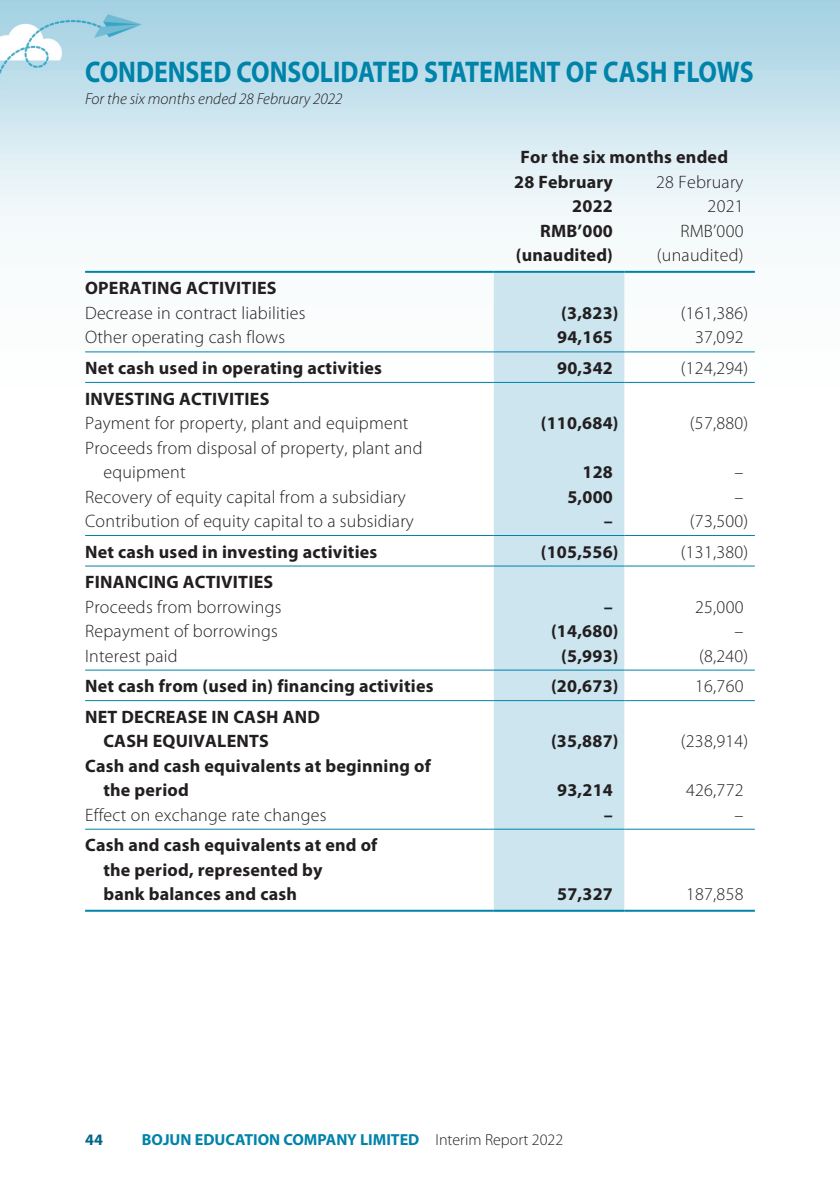
<style>
.page{position:relative;width:840px;height:1191px;background:#fff}
.page>*{position:absolute;margin:0;border:0;box-sizing:border-box;transform-origin:0 0}
.t1{font:700 30px "Myriad Pro";color:#0083a9;scale:.86 1}
._50_Table_txt{font:700 18px "Myriad Pro";letter-spacing:.01em;color:#231f20}
._50_Table_txt-2{font:300 18px "Myriad Pro";letter-spacing:.015em;color:#231f20}
.t2{font:700 16px "Myriad Pro";color:#0083a9}
.t3{font:italic 300 16px "Myriad Pro";color:#231f20}
.t4{font:700 16px "Myriad Pro";color:#006785}
.s1{font-weight:300;color:#231f20}
</style>
<div class="page">
<img style="left:0;top:0;width:839px;height:912px">
<div style="left:493px;top:273px;width:131px;height:636px;background:#cce5ef"></div>
<hr style="left:85px;top:271px;width:408px;height:2px;background:#0083a9">
<hr style="left:493px;top:271px;width:131px;height:2px;background:#0083a9">
<hr style="left:624px;top:271px;width:130px;height:2px;background:#0083a9">
<hr style="left:85px;top:351px;width:408px;height:1px;background:#0083a9">
<hr style="left:493px;top:351px;width:131px;height:1px;background:#0083a9">
<hr style="left:624px;top:351px;width:130px;height:1px;background:#0083a9">
<hr style="left:85px;top:382px;width:408px;height:1px;background:#0083a9">
<hr style="left:493px;top:382px;width:131px;height:1px;background:#0083a9">
<hr style="left:624px;top:382px;width:130px;height:1px;background:#0083a9">
<hr style="left:85px;top:535px;width:408px;height:1px;background:#0083a9">
<hr style="left:493px;top:535px;width:131px;height:1px;background:#0083a9">
<hr style="left:624px;top:535px;width:130px;height:1px;background:#0083a9">
<hr style="left:85px;top:565px;width:408px;height:1px;background:#0083a9">
<hr style="left:493px;top:565px;width:131px;height:1px;background:#0083a9">
<hr style="left:624px;top:565px;width:130px;height:1px;background:#0083a9">
<hr style="left:85px;top:669px;width:408px;height:1px;background:#0083a9">
<hr style="left:493px;top:669px;width:131px;height:1px;background:#0083a9">
<hr style="left:624px;top:669px;width:130px;height:1px;background:#0083a9">
<hr style="left:85px;top:700px;width:408px;height:1px;background:#0083a9">
<hr style="left:493px;top:700px;width:131px;height:1px;background:#0083a9">
<hr style="left:624px;top:700px;width:130px;height:1px;background:#0083a9">
<hr style="left:85px;top:828px;width:408px;height:1px;background:#0083a9">
<hr style="left:493px;top:828px;width:131px;height:1px;background:#0083a9">
<hr style="left:624px;top:828px;width:130px;height:1px;background:#0083a9">
<hr style="left:85px;top:909px;width:408px;height:2px;background:#0083a9">
<hr style="left:493px;top:909px;width:131px;height:2px;background:#0083a9">
<hr style="left:624px;top:909px;width:130px;height:2px;background:#0083a9">
<p class="t1" style="left:85px;top:52px;width:778px">CONDENSED CONSOLIDATED STATEMENT OF CASH FLOWS</p>
<p class="t3" style="left:85px;top:89px;width:259px">For the six months ended 28 February 2022</p>
<p class="_50_Table_txt" style="left:520px;top:145px;width:209px">For the six months ended</p>
<p class="_50_Table_txt" style="left:514px;top:170px;width:100px">28 February</p>
<p class="_50_Table_txt" style="left:572px;top:194px;width:42px">2022</p>
<p class="_50_Table_txt-2" style="left:656px;top:171px;width:89px">28 February</p>
<p class="_50_Table_txt-2" style="left:707px;top:195px;width:37px">2021</p>
<p class="_50_Table_txt" style="left:540px;top:219px;width:74px">RMB’000</p>
<p class="_50_Table_txt-2" style="left:680px;top:220px;width:65px">RMB’000</p>
<p class="_50_Table_txt" style="left:515px;top:243px;width:99px">(unaudited)</p>
<p class="_50_Table_txt-2" style="left:656px;top:244px;width:88px">(unaudited)</p>
<p class="_50_Table_txt" style="left:85px;top:277px;width:193px">OPERATING ACTIVITIES</p>
<p class="_50_Table_txt-2" style="left:85px;top:302px;width:222px">Decrease in contract liabilities</p>
<p class="_50_Table_txt" style="left:561px;top:301px;width:59px">(3,823)</p>
<p class="_50_Table_txt-2" style="left:680px;top:302px;width:69px">(161,386)</p>
<p class="_50_Table_txt-2" style="left:85px;top:326px;width:201px">Other operating cash flows</p>
<p class="_50_Table_txt" style="left:557px;top:326px;width:57px">94,165</p>
<p class="_50_Table_txt-2" style="left:694px;top:326px;width:50px">37,092</p>
<p class="_50_Table_txt" style="left:85px;top:356px;width:298px">Net cash used in operating activities</p>
<p class="_50_Table_txt" style="left:557px;top:356px;width:57px">90,342</p>
<p class="_50_Table_txt-2" style="left:680px;top:357px;width:69px">(124,294)</p>
<p class="_50_Table_txt" style="left:85px;top:387px;width:186px">INVESTING ACTIVITIES</p>
<p class="_50_Table_txt-2" style="left:85px;top:412px;width:325px">Payment for property, plant and equipment</p>
<p class="_50_Table_txt" style="left:540px;top:411px;width:79px">(110,684)</p>
<p class="_50_Table_txt-2" style="left:689px;top:412px;width:60px">(57,880)</p>
<p class="_50_Table_txt-2" style="left:85px;top:437px;width:339px">Proceeds from disposal of property, plant and</p>
<p class="_50_Table_txt-2" style="left:103px;top:461px;width:84px">equipment</p>
<p class="_50_Table_txt" style="left:582px;top:460px;width:32px">128</p>
<p class="_50_Table_txt-2" style="left:734px;top:461px;width:10px">–</p>
<p class="_50_Table_txt-2" style="left:85px;top:486px;width:322px">Recovery of equity capital from a subsidiary</p>
<p class="_50_Table_txt" style="left:567px;top:485px;width:47px">5,000</p>
<p class="_50_Table_txt-2" style="left:734px;top:486px;width:10px">–</p>
<p class="_50_Table_txt-2" style="left:85px;top:510px;width:330px">Contribution of equity capital to a subsidiary</p>
<p class="_50_Table_txt" style="left:603px;top:509px;width:10px">–</p>
<p class="_50_Table_txt-2" style="left:689px;top:510px;width:60px">(73,500)</p>
<p class="_50_Table_txt" style="left:85px;top:540px;width:293px">Net cash used in investing activities</p>
<p class="_50_Table_txt" style="left:540px;top:540px;width:79px">(105,556)</p>
<p class="_50_Table_txt-2" style="left:680px;top:541px;width:69px">(131,380)</p>
<p class="_50_Table_txt" style="left:85px;top:570px;width:189px">FINANCING ACTIVITIES</p>
<p class="_50_Table_txt-2" style="left:85px;top:596px;width:198px">Proceeds from borrowings</p>
<p class="_50_Table_txt" style="left:603px;top:595px;width:10px">–</p>
<p class="_50_Table_txt-2" style="left:694px;top:596px;width:50px">25,000</p>
<p class="_50_Table_txt-2" style="left:85px;top:620px;width:194px">Repayment of borrowings</p>
<p class="_50_Table_txt" style="left:550px;top:619px;width:69px">(14,680)</p>
<p class="_50_Table_txt-2" style="left:734px;top:620px;width:10px">–</p>
<p class="_50_Table_txt-2" style="left:85px;top:645px;width:94px">Interest paid</p>
<p class="_50_Table_txt" style="left:561px;top:644px;width:59px">(5,993)</p>
<p class="_50_Table_txt-2" style="left:698px;top:645px;width:51px">(8,240)</p>
<p class="_50_Table_txt" style="left:85px;top:674px;width:350px">Net cash from (used in) financing activities</p>
<p class="_50_Table_txt" style="left:550px;top:674px;width:69px">(20,673)</p>
<p class="_50_Table_txt-2" style="left:694px;top:675px;width:50px">16,760</p>
<p class="_50_Table_txt" style="left:85px;top:705px;width:236px">NET DECREASE IN CASH AND</p>
<p class="_50_Table_txt" style="left:103px;top:729px;width:167px">CASH EQUIVALENTS</p>
<p class="_50_Table_txt" style="left:550px;top:729px;width:69px">(35,887)</p>
<p class="_50_Table_txt-2" style="left:680px;top:730px;width:69px">(238,914)</p>
<p class="_50_Table_txt" style="left:85px;top:754px;width:347px">Cash and cash equivalents at beginning of</p>
<p class="_50_Table_txt" style="left:103px;top:778px;width:87px">the period</p>
<p class="_50_Table_txt" style="left:557px;top:778px;width:57px">93,214</p>
<p class="_50_Table_txt-2" style="left:685px;top:779px;width:59px">426,772</p>
<p class="_50_Table_txt-2" style="left:85px;top:804px;width:243px">Effect on exchange rate changes</p>
<p class="_50_Table_txt" style="left:603px;top:803px;width:10px">–</p>
<p class="_50_Table_txt-2" style="left:734px;top:804px;width:10px">–</p>
<p class="_50_Table_txt" style="left:85px;top:833px;width:294px">Cash and cash equivalents at end of</p>
<p class="_50_Table_txt" style="left:103px;top:858px;width:221px">the period, represented by</p>
<p class="_50_Table_txt" style="left:103px;top:882px;width:195px">bank balances and cash</p>
<p class="_50_Table_txt" style="left:557px;top:882px;width:57px">57,327</p>
<p class="_50_Table_txt-2" style="left:685px;top:883px;width:59px">187,858</p>
<p class="t4" style="left:85px;top:1129px;width:19px">44</p>
<p class="t2" style="left:142px;top:1129px;width:422px">BOJUN EDUCATION COMPANY LIMITED <span class="s1">Interim Report 2022</span></p>
</div>
